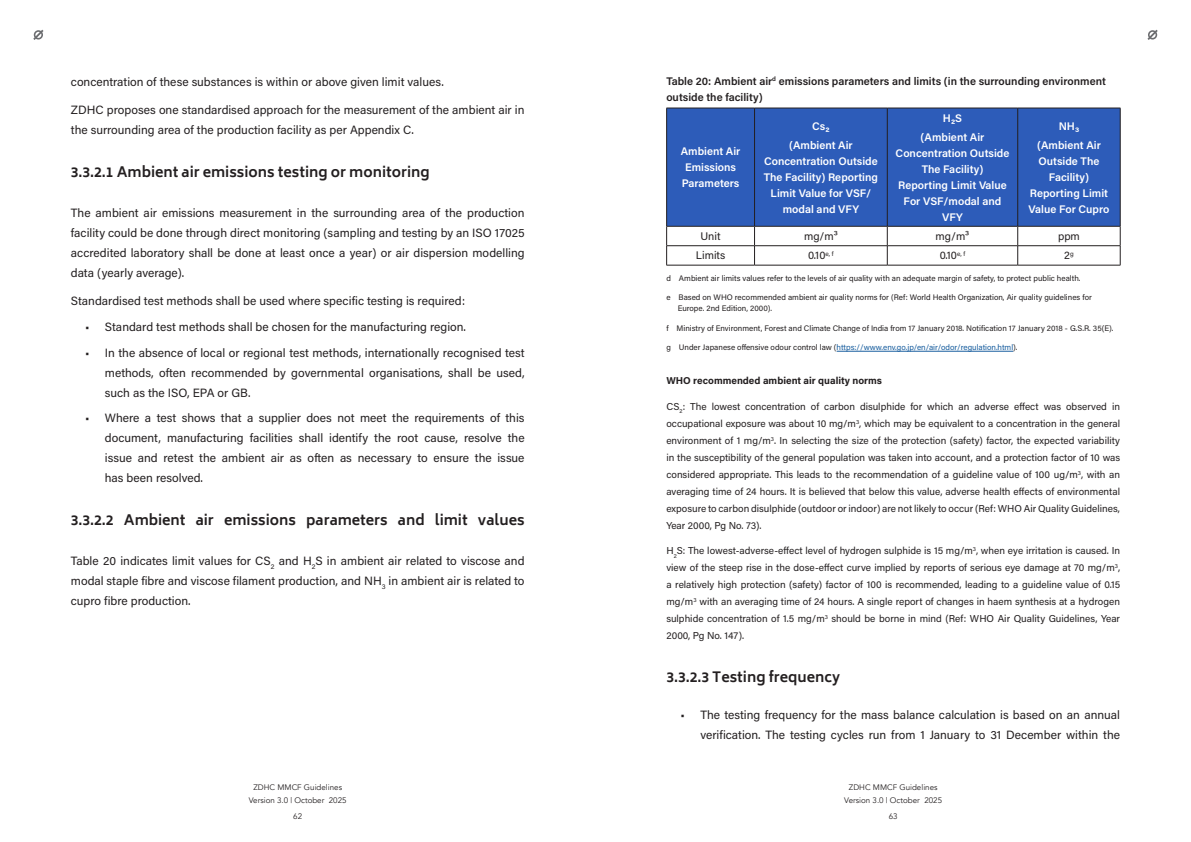
<style>
.page{position:relative;width:1191px;height:842px;background:#fff}
.page>*{position:absolute;margin:0;border:0;box-sizing:border-box;transform-origin:0 0}
.Heading_3{font:700 14px "Biryani";color:#231f20}
.t1{font:12px/20px "Acumin Pro";color:#231f20;text-align:justify}
.t2{font:600 11px/16px "Acumin Pro";color:#fff;text-align:center}
.table_header{font:600 11px/16px "Acumin Pro";color:#231f20}
.t3{font:11px "Acumin Pro";color:#231f20}
.t4{font:10px/17px "Acumin Pro";color:#231f20;text-align:justify}
.t5{font:700 10px "Acumin Pro";color:#231f20}
.footnote{font:8px/11px "Acumin Pro";color:#231f20}
.footnote-2{font:8px "Acumin Pro";color:#175d9e}
.t6{font:8px/12.4px "Avenir";color:#231f20;text-align:center}
.s1{color:#231f20}
</style>
<div class="page">
<svg style="left:1147px;top:30px;width:10px;height:10px"></svg>
<svg style="left:33px;top:30px;width:11px;height:10px"></svg>
<hr style="left:836px;top:351px;width:177px;height:1px;background:#175d9e">
<div style="left:667px;top:109px;width:453px;height:117px;background:#2d5cb9"></div>
<hr style="left:666px;top:108px;width:88px;height:1px;background:#231f20">
<hr style="left:666px;top:108px;width:1px;height:118px;background:#231f20">
<hr style="left:754px;top:108px;width:133px;height:1px;background:#231f20">
<hr style="left:754px;top:108px;width:1px;height:118px;background:#231f20">
<hr style="left:887px;top:108px;width:130px;height:1px;background:#231f20">
<hr style="left:887px;top:108px;width:1px;height:118px;background:#231f20">
<hr style="left:1017px;top:108px;width:103px;height:1px;background:#231f20">
<hr style="left:1017px;top:108px;width:1px;height:118px;background:#231f20">
<hr style="left:1120px;top:108px;width:1px;height:118px;background:#231f20">
<svg style="left:666px;top:226px;width:455px;height:39px"></svg>
<hr style="left:666px;top:265px;width:88px;height:1px;background:#231f20">
<hr style="left:754px;top:265px;width:133px;height:1px;background:#231f20">
<hr style="left:887px;top:265px;width:130px;height:1px;background:#231f20">
<hr style="left:1017px;top:265px;width:103px;height:1px;background:#231f20">
<p class="t1" style="left:71px;top:71px;width:374px">concentration of these substances is within or above given limit values.</p>
<p class="t1" style="left:71px;top:100px;width:455px">ZDHC proposes one standardised approach for the measurement of the ambient air in the surrounding area of the production facility as per Appendix C.</p>
<p class="Heading_3" style="left:71px;top:164px;width:360px">3.3.2.1 Ambient air emissions testing or monitoring</p>
<p class="t1" style="left:71px;top:202px;width:455px">The ambient air emissions measurement in the surrounding area of the production facility could be done through direct monitoring (sampling and testing by an ISO 17025 accredited laboratory shall be done at least once a year) or air dispersion modelling data (yearly average).</p>
<p class="t1" style="left:71px;top:291px;width:396px">Standardised test methods shall be used where specific testing is required:</p>
<p class="t1" style="left:85px;top:316px;width:382px">• Standard test methods shall be chosen for the manufacturing region.</p>
<p class="t1" style="left:105px;top:342px;width:421px;text-indent:-20px">• In the absence of local or regional test methods, internationally recognised test methods, often recommended by governmental organisations, shall be used, such as the ISO, EPA or GB.</p>
<p class="t1" style="left:105px;top:408px;width:421px;text-indent:-20px">• Where a test shows that a supplier does not meet the requirements of this document, manufacturing facilities shall identify the root cause, resolve the issue and retest the ambient air as often as necessary to ensure the issue has been resolved.</p>
<p class="Heading_3" style="left:71px;top:512px;width:455px">3.3.2.2 Ambient air emissions parameters and limit values</p>
<p class="t1" style="left:71px;top:550px;width:455px">Table 20 indicates limit values for CS<sub>2</sub> and H<sub>2</sub>S in ambient air related to viscose and modal staple fibre and viscose filament production, and NH<sub>3</sub> in ambient air is related to cupro fibre production.</p>
<p class="table_header" style="left:666px;top:73px;width:441px">Table 20: Ambient air<sup>d</sup> emissions parameters and limits (in the surrounding environment outside the facility)</p>
<p class="t2" style="left:680px;top:143px;width:61px">Ambient Air<br>Emissions<br>Parameters</p>
<p class="t2" style="left:812px;top:117px;width:19px">Cs₂</p>
<p class="t2" style="left:763px;top:136px;width:116px">(Ambient Air<br>Concentration Outside<br>The Facility) Reporting<br>Limit Value for VSF/ modal and VFY</p>
<p class="t2" style="left:943px;top:109px;width:21px">H₂S</p>
<p class="t2" style="left:895px;top:128px;width:115px">(Ambient Air<br>Concentration Outside<br>The Facility)<br>Reporting Limit Value<br>For VSF/modal and<br>VFY</p>
<p class="t2" style="left:1058px;top:117px;width:22px">NH₃</p>
<p class="t2" style="left:1028px;top:136px;width:82px">(Ambient Air<br>Outside The<br>Facility)<br>Reporting Limit<br>Value For Cupro</p>
<p class="t3" style="left:700px;top:229px;width:22px">Unit</p>
<p class="t3" style="left:804px;top:229px;width:35px">mg/m³</p>
<p class="t3" style="left:935px;top:229px;width:35px">mg/m³</p>
<p class="t3" style="left:1058px;top:229px;width:23px">ppm</p>
<p class="t3" style="left:695px;top:248px;width:31px">Limits</p>
<p class="t3" style="left:808px;top:248px;width:27px">0.10<sup>e,</sup> <sup>f</sup></p>
<p class="t3" style="left:939px;top:248px;width:27px">0.10<sup>e,</sup> <sup>f</sup></p>
<p class="t3" style="left:1064px;top:248px;width:11px">2<sup>g</sup></p>
<p class="footnote" style="left:666px;top:272px;width:415px">d Ambient air limits values refer to the levels of air quality with an adequate margin of safety, to protect public health.</p>
<p class="footnote" style="left:677px;top:292px;width:416px;text-indent:-11px">e Based on WHO recommended ambient air quality norms for (Ref: World Health Organization, Air quality guidelines for<br>Europe. 2nd Edition, 2000).</p>
<p class="footnote" style="left:666px;top:322px;width:448px">f Ministry of Environment, Forest and Climate Change of India from 17 January 2018. Notification 17 January 2018 - G.S.R. 35(E).</p>
<p class="footnote-2" style="left:666px;top:342px;width:353px"><span class="s1">g Under Japanese offensive odour control law (</span>https://www.env.go.jp/en/air/odor/regulation.html<span class="s1">).</span></p>
<p class="t5" style="left:666px;top:374px;width:217px">WHO recommended ambient air quality norms</p>
<p class="t4" style="left:666px;top:397px;width:455px">CS<sub>2</sub>: The lowest concentration of carbon disulphide for which an adverse effect was observed in occupational exposure was about 10 mg/m<sup>3</sup>, which may be equivalent to a concentration in the general environment of 1 mg/m<sup>3</sup>. In selecting the size of the protection (safety) factor, the expected variability in the susceptibility of the general population was taken into account, and a protection factor of 10 was considered appropriate. This leads to the recommendation of a guideline value of 100 ug/m<sup>3</sup>, with an averaging time of 24 hours. It is believed that below this value, adverse health effects of environmental exposure to carbon disulphide (outdoor or indoor) are not likely to occur (Ref: WHO Air Quality Guidelines, Year 2000, Pg No. 73).</p>
<p class="t4" style="left:666px;top:542px;width:455px">H<sub>2</sub>S: The lowest-adverse-effect level of hydrogen sulphide is 15 mg/m<sup>3</sup>, when eye irritation is caused. In view of the steep rise in the dose-effect curve implied by reports of serious eye damage at 70 mg/m<sup>3</sup>, a relatively high protection (safety) factor of 100 is recommended, leading to a guideline value of 0.15 mg/m<sup>3</sup> with an averaging time of 24 hours. A single report of changes in haem synthesis at a hydrogen sulphide concentration of 1.5 mg/m<sup>3</sup> should be borne in mind (Ref: WHO Air Quality Guidelines, Year 2000, Pg No. 147).</p>
<p class="Heading_3" style="left:666px;top:669px;width:175px">3.3.2.3 Testing frequency</p>
<p class="t1" style="left:680px;top:704px;width:441px;text-align:right">• The testing frequency for the mass balance calculation is based on an annual verification. The testing cycles run from 1 January to 31 December within the</p>
<p class="t6" style="left:249px;top:781px;width:99px">ZDHC MMCF Guidelines<br>Version 3.0 | October 2025</p>
<p class="t6" style="left:844px;top:781px;width:99px">ZDHC MMCF Guidelines<br>Version 3.0 | October 2025</p>
<p class="t6" style="left:293px;top:810px;width:10px">62</p>
<p class="t6" style="left:888px;top:810px;width:10px">63</p>
</div>
